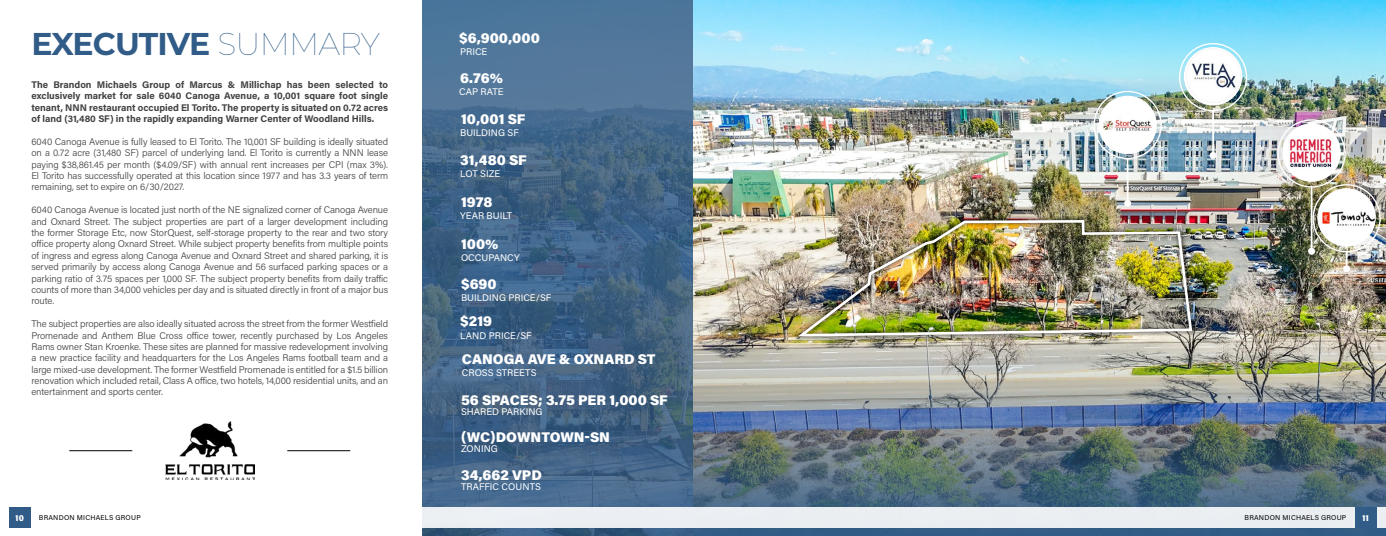
<style>
.page{position:relative;width:1386px;height:536px;background:#fff}
.page>*{position:absolute;margin:0;border:0;box-sizing:border-box;transform-origin:0 0}
.t1{font:700 31.5px "Montserrat";letter-spacing:-.03em;color:#315c88}
.t2{font:900 14px "Acumin Pro";color:#fff}
.t3{font:300 9.62px/11.4px "Acumin Pro";letter-spacing:-.01em;color:#414042;text-align:justify}
.t4{font:700 9.62px/11.4px "Acumin Pro";color:#414042;text-align:justify}
.t5{font:9.62px "Acumin Pro";color:#fff}
.t6{font:900 8.75px "Acumin Pro Semi Cond";color:#fff}
.t7{font:7px "Acumin Pro";letter-spacing:.03em;color:#000}
.s1{font-weight:100}
</style>
<div class="page">
<img style="left:423px;top:0;width:963px;height:536px">
<div style="left:794px;top:216px;width:402px;height:124px;background:#000;opacity:.75"></div>
<img style="left:798px;top:218px;width:396px;height:120px">
<img style="left:693px;top:343px;width:693px;height:193px">
<img style="left:165px;top:421px;width:89px;height:58px">
<hr style="left:287px;top:450px;width:63px;height:1px;background:#000">
<hr style="left:69px;top:450px;width:63px;height:1px;background:#000">
<hr style="left:1212px;top:110px;width:2px;height:45px;background:#fff">
<div style="left:1210px;top:152px;width:7px;height:7px;background:#fff;border-radius:50%"></div>
<div style="left:1179px;top:43px;width:68px;height:68px;border:1px solid #fff;border-radius:50%"></div>
<img style="left:1184px;top:48px;width:58px;height:57px;border-radius:29px">
<div style="left:1184px;top:47px;width:58px;height:58px;border:1px solid #fff;border-radius:50%"></div>
<hr style="left:1127px;top:158px;width:2px;height:45px;background:#fff">
<div style="left:1124px;top:200px;width:7px;height:7px;background:#fff;border-radius:50%"></div>
<div style="left:1094px;top:91px;width:68px;height:68px;border:1px solid #fff;border-radius:50%"></div>
<div style="left:1099px;top:96px;width:57px;height:58px;background:#fff;border-radius:50%"></div>
<img style="left:1102px;top:108px;width:51px;height:36px">
<div style="left:1099px;top:96px;width:58px;height:58px;border:1px solid #fff;border-radius:50%"></div>
<hr style="left:1311px;top:186px;width:1px;height:65px;background:#fff">
<div style="left:1308px;top:248px;width:7px;height:7px;background:#fff;border-radius:50%"></div>
<div style="left:1277px;top:119px;width:69px;height:68px;border:1px solid #fff;border-radius:50%"></div>
<img style="left:1283px;top:125px;width:56px;height:56px">
<div style="left:1283px;top:123px;width:58px;height:58px;border:1px solid #fff;border-radius:50%"></div>
<svg style="left:1346px;top:252px;width:1px;height:13px"></svg>
<div style="left:1343px;top:265px;width:7px;height:7px;background:#fff;border-radius:50%"></div>
<div style="left:1312px;top:184px;width:69px;height:68px;border:1px solid #fff;border-radius:50%"></div>
<div style="left:1318px;top:189px;width:57px;height:57px;background:#fff;border-radius:50%"></div>
<img style="left:1320px;top:203px;width:55px;height:31px">
<div style="left:1318px;top:188px;width:58px;height:58px;border:1px solid #fff;border-radius:50%"></div>
<div style="left:0;top:507px;width:1386px;height:20px;background:linear-gradient(to right,#fefefe,#e3e8ed)"></div>
<div style="left:1355px;top:507px;width:21px;height:20px;background:#315c88"></div>
<div style="left:9px;top:507px;width:21px;height:20px;background:#315c88"></div>
<h1 class="t1" style="left:32px;top:21px;width:350px">EXECUTIVE <span class="s1">SUMMARY</span></h1>
<p class="t4" style="left:32px;top:78px;width:358px">The Brandon Michaels Group of Marcus &amp; Millichap has been selected to exclusively market for sale 6040 Canoga Avenue, a 10,001 square foot single tenant, NNN restaurant occupied El Torito. The property is situated on 0.72 acres of land (31,480 SF) in the rapidly expanding Warner Center of Woodland Hills.</p>
<p class="t3" style="left:32px;top:135px;width:358px">6040 Canoga Avenue is fully leased to El Torito. The 10,001 SF building is ideally situated on a 0.72 acre (31,480 SF) parcel of underlying land. El Torito is currently a NNN lease paying $38,861.45 per month ($4.09/SF) with annual rent increases per CPI (max 3%).<br>El Torito has successfully operated at this location since 1977 and has 3.3 years of term remaining, set to expire on 6/30/2027.</p>
<p class="t3" style="left:32px;top:204px;width:358px">6040 Canoga Avenue is located just north of the NE signalized corner of Canoga Avenue and Oxnard Street. The subject properties are part of a larger development including the former Storage Etc, now StorQuest, self-storage property to the rear and two story office property along Oxnard Street. While subject property benefits from multiple points of ingress and egress along Canoga Avenue and Oxnard Street and shared parking, it is served primarily by access along Canoga Avenue and 56 surfaced parking spaces or a parking ratio of 3.75 spaces per 1,000 SF. The subject property benefits from daily traffic counts of more than 34,000 vehicles per day and is situated directly in front of a major bus route.</p>
<p class="t3" style="left:32px;top:317px;width:358px">The subject properties are also ideally situated across the street from the former Westfield Promenade and Anthem Blue Cross office tower, recently purchased by Los Angeles Rams owner Stan Kroenke. These sites are planned for massive redevelopment involving a new practice facility and headquarters for the Los Angeles Rams football team and a large mixed-use development. The former Westfield Promenade is entitled for a $1.5 billion renovation which included retail, Class A office, two hotels, 14,000 residential units, and an entertainment and sports center.</p>
<h2 class="t2" style="left:459px;top:28px;width:82px">$6,900,000</h2>
<p class="t5" style="left:460px;top:45px;width:29px">PRICE</p>
<h2 class="t2" style="left:460px;top:68px;width:44px">6.76%</h2>
<p class="t5" style="left:459px;top:85px;width:46px">CAP RATE</p>
<h2 class="t2" style="left:461px;top:109px;width:66px">10,001 SF</h2>
<p class="t5" style="left:460px;top:126px;width:60px">BUILDING SF</p>
<h2 class="t2" style="left:460px;top:150px;width:68px">31,480 SF</h2>
<p class="t5" style="left:460px;top:167px;width:42px">LOT SIZE</p>
<h2 class="t2" style="left:461px;top:192px;width:33px">1978</h2>
<p class="t5" style="left:460px;top:209px;width:54px">YEAR BUILT</p>
<h2 class="t2" style="left:461px;top:234px;width:39px">100%</h2>
<p class="t5" style="left:461px;top:251px;width:60px">OCCUPANCY</p>
<h2 class="t2" style="left:461px;top:274px;width:37px">$690</h2>
<p class="t5" style="left:461px;top:291px;width:92px">BUILDING PRICE/SF</p>
<h2 class="t2" style="left:460px;top:311px;width:33px">$219</h2>
<p class="t5" style="left:460px;top:328px;width:73px">LAND PRICE/SF</p>
<h2 class="t2" style="left:462px;top:349px;width:195px">CANOGA AVE &amp; OXNARD ST</h2>
<p class="t5" style="left:462px;top:366px;width:76px">CROSS STREETS</p>
<h2 class="t2" style="left:461px;top:390px;width:208px">56 SPACES; 3.75 PER 1,000 SF</h2>
<p class="t5" style="left:461px;top:405px;width:83px">SHARED PARKING</p>
<h2 class="t2" style="left:461px;top:427px;width:150px">(WC)DOWNTOWN-SN</h2>
<p class="t5" style="left:461px;top:442px;width:38px">ZONING</p>
<h2 class="t2" style="left:461px;top:465px;width:82px">34,662 VPD</h2>
<p class="t5" style="left:461px;top:480px;width:81px">TRAFFIC COUNTS</p>
<p class="t6" style="left:15px;top:511px;width:10px">10</p>
<p class="t7" style="left:39px;top:512px;width:103px">BRANDON MICHAELS GROUP</p>
<p class="t7" style="left:1245px;top:512px;width:103px">BRANDON MICHAELS GROUP</p>
<p class="t6" style="left:1363px;top:511px;width:8px">11</p>
</div>
